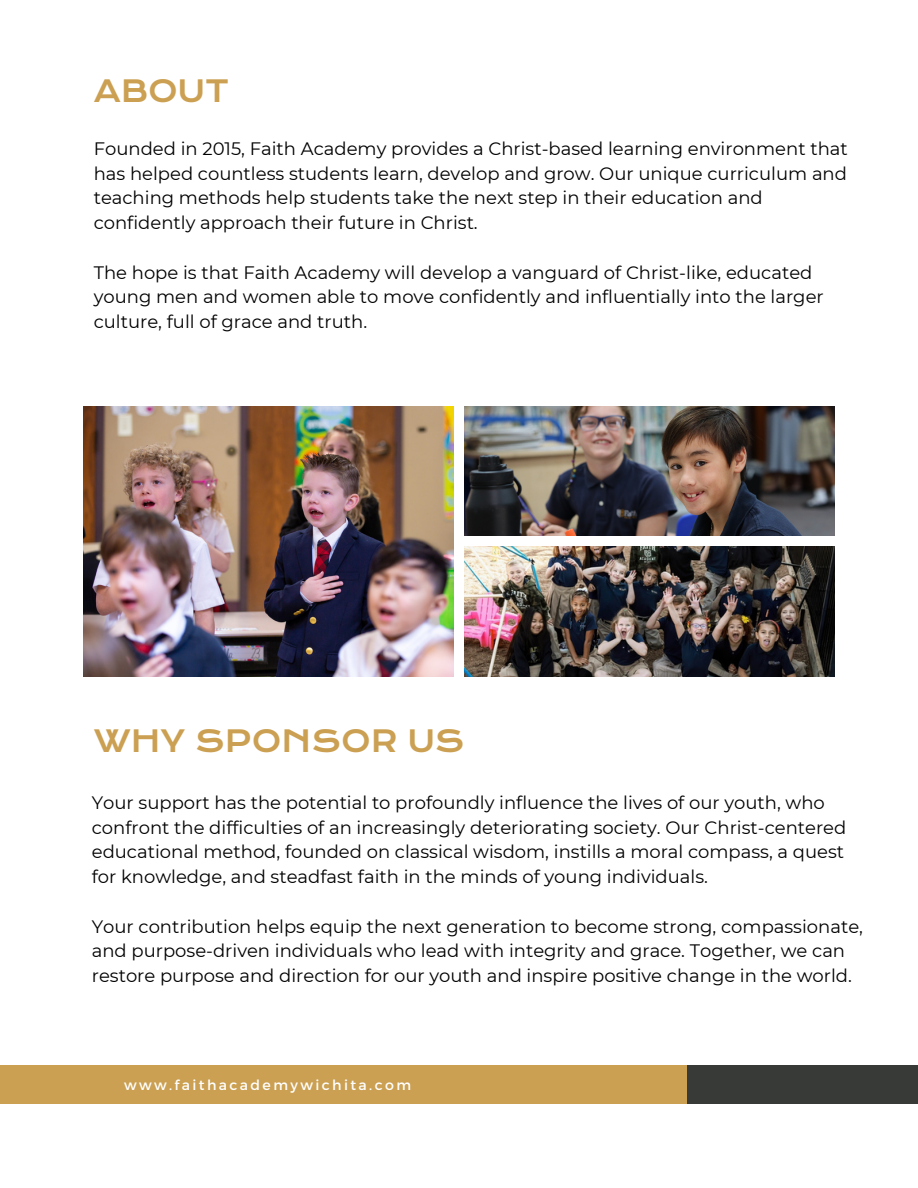
<style>
.page{position:relative;width:918px;height:1188px;background:#fff}
.page>*{position:absolute;margin:0;border:0;box-sizing:border-box;transform-origin:0 0}
.t1{font:29.7px "Krona One";color:#cba052}
.t2{font:18px/24.8px "Montserrat";color:#000}
.t3{font:14.1px "Montserrat";letter-spacing:.17em;color:#fff}
</style>
<div class="page">
<img style="left:83px;top:406px;width:370px;height:270px">
<img style="left:465px;top:406px;width:370px;height:130px">
<img style="left:465px;top:547px;width:370px;height:129px">
<div style="left:687px;top:1065px;width:231px;height:39px;background:#373a36"></div>
<div style="left:0;top:1065px;width:687px;height:39px;background:#cba052"></div>
<h1 class="t1" style="left:94px;top:72px;width:137px">ABOUT</h1>
<h2 class="t2" style="left:94px;top:136px;width:756px">Founded in 2015, Faith Academy provides a Christ-based learning environment that has helped countless students learn, develop and grow. Our unique curriculum and teaching methods help students take the next step in their education and confidently approach their future in Christ.</h2>
<h2 class="t2" style="left:94px;top:260px;width:732px">The hope is that Faith Academy will develop a vanguard of Christ-like, educated young men and women able to move confidently and influentially into the larger culture, full of grace and truth.</h2>
<h2 class="t1" style="left:94px;top:722px;width:372px">WHY SPONSOR US</h2>
<h2 class="t2" style="left:92px;top:790px;width:756px">Your support has the potential to profoundly influence the lives of our youth, who confront the difficulties of an increasingly deteriorating society. Our Christ-centered educational method, founded on classical wisdom, instills a moral compass, a quest for knowledge, and steadfast faith in the minds of young individuals.</h2>
<p class="t2" style="left:92px;top:914px;width:773px">Your contribution helps equip the next generation to become strong, compassionate, and purpose-driven individuals who lead with integrity and grace. Together, we can restore purpose and direction for our youth and inspire positive change in the world.</p>
<h1 class="t3" style="left:124px;top:1076px;width:289px">www.faithacademywichita.com</h1>
</div>
